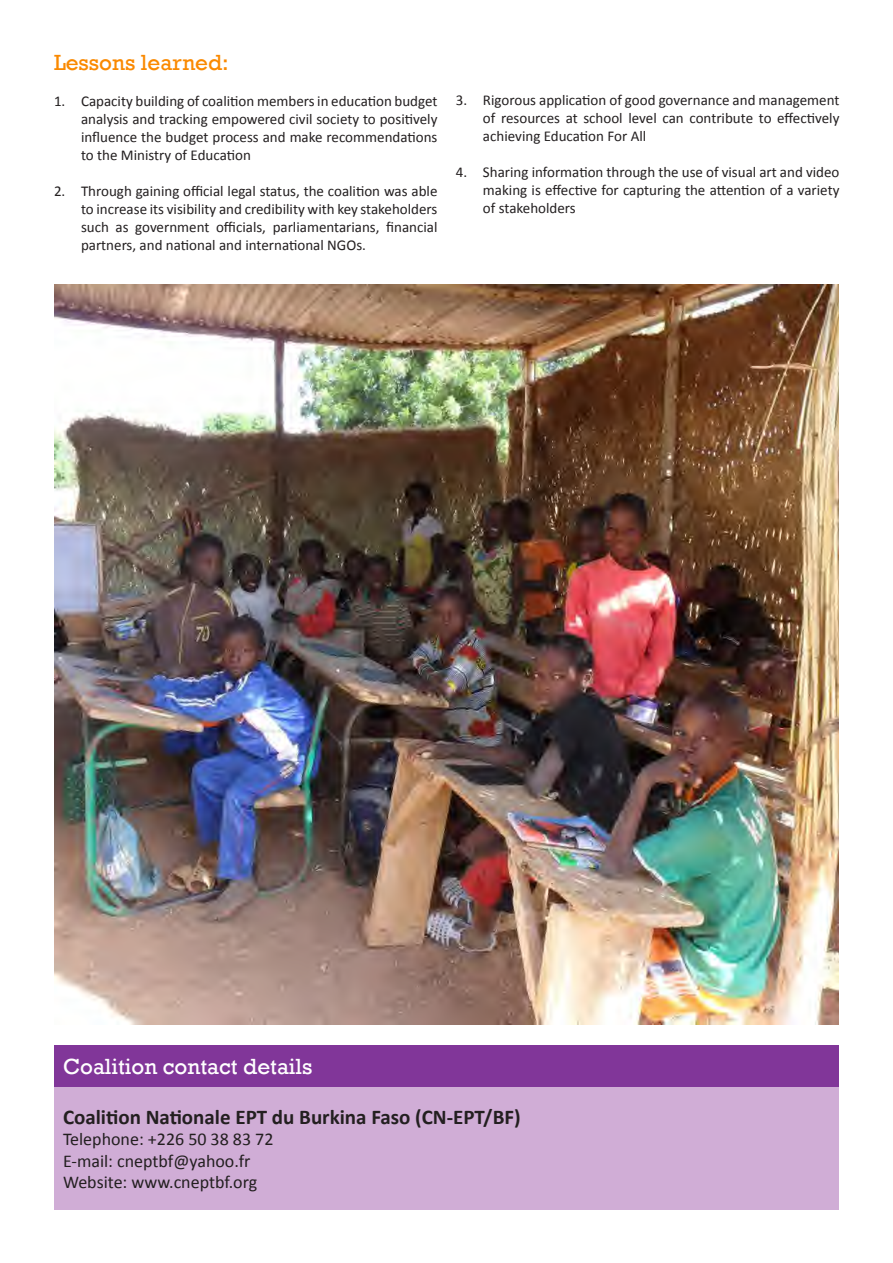
<style>
.page{position:relative;width:893px;height:1263px;background:#fff}
.page>*{position:absolute;margin:0;border:0;box-sizing:border-box;transform-origin:0 0}
.t1{font:22.5px "Rockwell";color:#fff}
.t2{font:22.5px "Rockwell";color:#fa8900}
.t3{font:700 21px "Calibri";color:#231f20}
.t4{font:18px/21.6px "Calibri";color:#231f20}
.t5{font:15px/18px "Calibri";color:#231f20;text-align:justify}
</style>
<div class="page">
<div style="left:54px;top:1085px;width:785px;height:124px;background:#d0add6"></div>
<div style="left:54px;top:1046px;width:785px;height:41px;background:#813699"></div>
<img style="left:54px;top:285px;width:785px;height:740px">
<h1 class="t2" style="left:54px;top:49px;width:176px">Lessons learned:</h1>
<p class="t5" style="left:81px;top:92px;width:358px;text-indent:-27px">1. Capacity building of coalition members in education budget analysis and tracking empowered civil society to positively influence the budget process and make recommendations to the Ministry of Education</p>
<p class="t5" style="left:81px;top:182px;width:358px;text-indent:-27px">2. Through gaining official legal status, the coalition was able to increase its visibility and credibility with key stakeholders such as government officials, parliamentarians, financial partners, and national and international NGOs.</p>
<p class="t5" style="left:483px;top:91px;width:358px;text-indent:-27px">3. Rigorous application of good governance and management of resources at school level can contribute to effectively achieving Education For All</p>
<p class="t5" style="left:483px;top:163px;width:358px;text-indent:-27px">4. Sharing information through the use of visual art and video making is effective for capturing the attention of a variety of stakeholders</p>
<h1 class="t1" style="left:63px;top:1053px;width:251px">Coalition contact details</h1>
<h2 class="t3" style="left:63px;top:1103px;width:459px">Coalition Nationale EPT du Burkina Faso (CN-EPT/BF)</h2>
<p class="t4" style="left:63px;top:1128px;width:212px">Telephone: +226 50 38 83 72<br>E-mail: cneptbf@yahoo.fr<br>Website: www.cneptbf.org</p>
</div>
